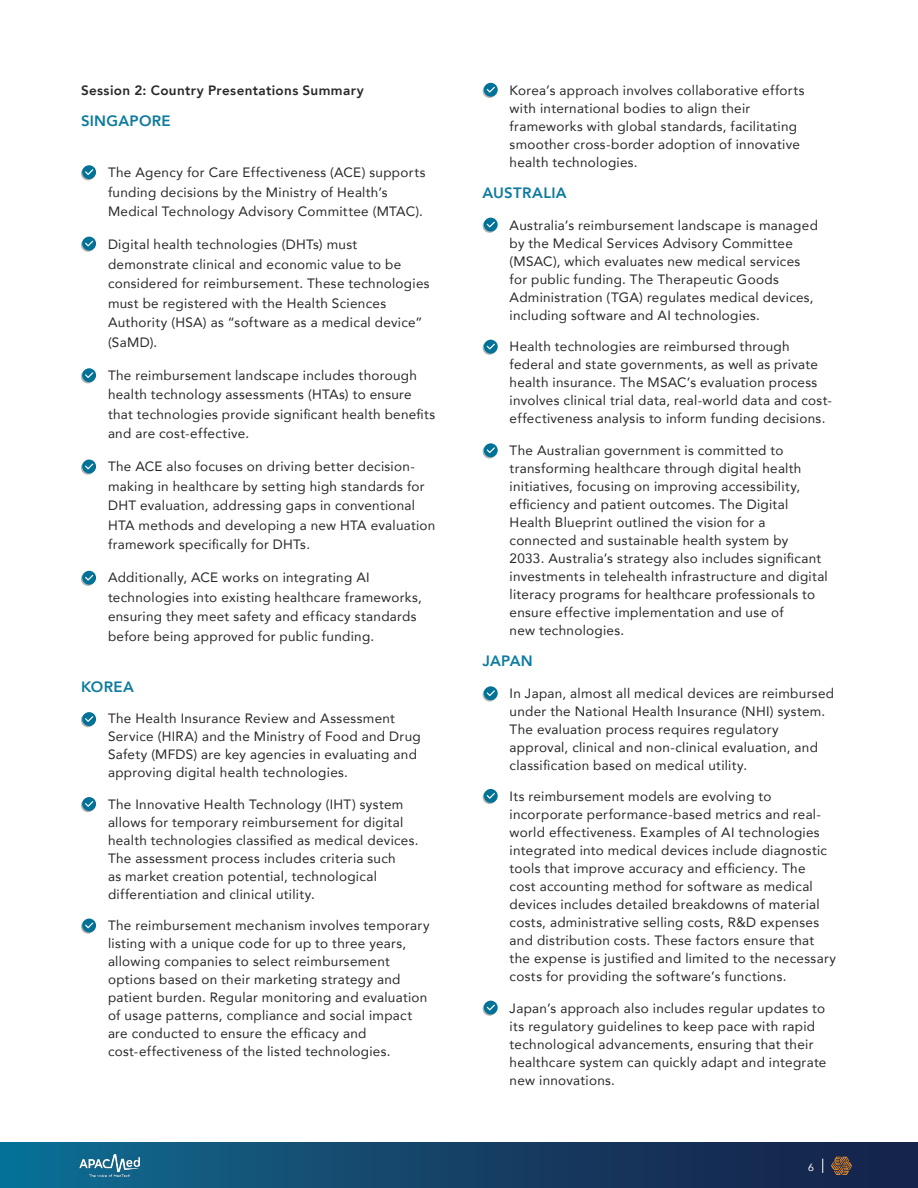
<style>
.page{position:relative;width:918px;height:1188px;background:#fff}
.page>*{position:absolute;margin:0;border:0;box-sizing:border-box;transform-origin:0 0}
.t1{font:800 15px "Avenir";letter-spacing:.02em;color:#0d7b9e}
.t2{font:13.5px/18px "Avenir";letter-spacing:.02em;color:#292829}
.t3{font:800 13.5px "Avenir";letter-spacing:.025em;color:#292829}
.t4{font:10.5px "Avenir";color:#fff}
</style>
<div class="page">
<div style="left:0;top:1143px;width:918px;height:45px;background:linear-gradient(to right,#106c91,#181c43)"></div>
<svg style="left:831px;top:1157px;width:21px;height:18px"></svg>
<svg style="left:822px;top:1159px;width:1px;height:14px"></svg>
<img style="left:80px;top:1154px;width:60px;height:23px">
<div style="left:81px;top:238px;width:14px;height:14px;background:#b2b2b2;border-radius:50%"></div>
<div style="left:82px;top:237px;width:14px;height:14px;background:#007298;border-radius:50%"></div>
<svg style="left:85px;top:241px;width:8px;height:5px"></svg>
<svg style="left:81px;top:461px;width:14px;height:14px"></svg>
<div style="left:82px;top:460px;width:14px;height:13px;background:#007298;border-radius:50%"></div>
<svg style="left:85px;top:464px;width:8px;height:5px"></svg>
<div style="left:81px;top:572px;width:14px;height:14px;background:#b2b2b2;border-radius:50%"></div>
<div style="left:82px;top:571px;width:14px;height:14px;background:#007298;border-radius:50%"></div>
<svg style="left:85px;top:575px;width:8px;height:6px"></svg>
<svg style="left:81px;top:167px;width:14px;height:13px"></svg>
<div style="left:82px;top:165px;width:14px;height:14px;background:#007298;border-radius:50%"></div>
<svg style="left:85px;top:169px;width:8px;height:6px"></svg>
<svg style="left:81px;top:370px;width:14px;height:13px"></svg>
<div style="left:82px;top:368px;width:14px;height:14px;background:#007298;border-radius:50%"></div>
<svg style="left:85px;top:372px;width:8px;height:6px"></svg>
<svg style="left:81px;top:798px;width:14px;height:14px"></svg>
<div style="left:82px;top:797px;width:14px;height:14px;background:#007298;border-radius:50%"></div>
<svg style="left:85px;top:801px;width:8px;height:6px"></svg>
<svg style="left:81px;top:713px;width:14px;height:14px"></svg>
<div style="left:82px;top:712px;width:14px;height:14px;background:#007298;border-radius:50%"></div>
<svg style="left:85px;top:716px;width:8px;height:6px"></svg>
<svg style="left:81px;top:920px;width:14px;height:14px"></svg>
<div style="left:82px;top:919px;width:14px;height:13px;background:#007298;border-radius:50%"></div>
<svg style="left:85px;top:923px;width:8px;height:5px"></svg>
<svg style="left:483px;top:1002px;width:14px;height:14px"></svg>
<div style="left:484px;top:1001px;width:14px;height:14px;background:#007298;border-radius:50%"></div>
<svg style="left:487px;top:1005px;width:8px;height:5px"></svg>
<svg style="left:483px;top:790px;width:14px;height:14px"></svg>
<div style="left:484px;top:789px;width:14px;height:14px;background:#007298;border-radius:50%"></div>
<svg style="left:487px;top:793px;width:8px;height:6px"></svg>
<svg style="left:483px;top:688px;width:14px;height:13px"></svg>
<div style="left:484px;top:686px;width:14px;height:14px;background:#007298;border-radius:50%"></div>
<svg style="left:487px;top:690px;width:8px;height:6px"></svg>
<svg style="left:483px;top:341px;width:14px;height:14px"></svg>
<div style="left:484px;top:340px;width:14px;height:14px;background:#007298;border-radius:50%"></div>
<svg style="left:487px;top:344px;width:8px;height:5px"></svg>
<svg style="left:483px;top:219px;width:14px;height:14px"></svg>
<div style="left:484px;top:218px;width:14px;height:14px;background:#007298;border-radius:50%"></div>
<svg style="left:487px;top:222px;width:8px;height:5px"></svg>
<svg style="left:483px;top:84px;width:14px;height:14px"></svg>
<div style="left:484px;top:83px;width:14px;height:14px;background:#007298;border-radius:50%"></div>
<svg style="left:487px;top:87px;width:8px;height:6px"></svg>
<svg style="left:483px;top:445px;width:14px;height:13px"></svg>
<div style="left:484px;top:443px;width:14px;height:14px;background:#007298;border-radius:50%"></div>
<svg style="left:487px;top:447px;width:8px;height:6px"></svg>
<p class="t3" style="left:81px;top:80px;width:284px">Session 2: Country Presentations Summary</p>
<p class="t1" style="left:81px;top:109px;width:91px">SINGAPORE</p>
<p class="t2" style="left:108px;top:162px;width:319px;line-height:19.5px;text-indent:-27px">• The Agency for Care Effectiveness (ACE) supports funding decisions by the Ministry of Health’s<br>Medical Technology Advisory Committee (MTAC).</p>
<p class="t2" style="left:108px;top:234px;width:323px;line-height:19.5px;text-indent:-27px">• Digital health technologies (DHTs) must demonstrate clinical and economic value to be considered for reimbursement. These technologies must be registered with the Health Sciences Authority (HSA) as “software as a medical device” (SaMD).</p>
<p class="t2" style="left:108px;top:365px;width:329px;line-height:19.5px;text-indent:-27px">• The reimbursement landscape includes thorough health technology assessments (HTAs) to ensure that technologies provide significant health benefits and are cost-effective.</p>
<p class="t2" style="left:108px;top:456px;width:329px;line-height:19.5px;text-indent:-27px">• The ACE also focuses on driving better decision&shy;making in healthcare by setting high standards for DHT evaluation, addressing gaps in conventional HTA methods and developing a new HTA evaluation framework specifically for DHTs.</p>
<p class="t2" style="left:108px;top:567px;width:315px;line-height:19.5px;text-indent:-27px">• Additionally, ACE works on integrating AI technologies into existing healthcare frameworks, ensuring they meet safety and efficacy standards before being approved for public funding.</p>
<p class="t1" style="left:81px;top:675px;width:54px">KOREA</p>
<p class="t2" style="left:108px;top:709px;width:314px;text-indent:-27px">• The Health Insurance Review and Assessment Service (HIRA) and the Ministry of Food and Drug Safety (MFDS) are key agencies in evaluating and approving digital health technologies.</p>
<p class="t2" style="left:108px;top:795px;width:312px;text-indent:-27px">• The Innovative Health Technology (IHT) system allows for temporary reimbursement for digital health technologies classified as medical devices.<br>The assessment process includes criteria such<br>as market creation potential, technological differentiation and clinical utility.</p>
<p class="t2" style="left:108px;top:916px;width:323px;text-indent:-27px">• The reimbursement mechanism involves temporary listing with a unique code for up to three years, allowing companies to select reimbursement options based on their marketing strategy and patient burden. Regular monitoring and evaluation of usage patterns, compliance and social impact are conducted to ensure the efficacy and cost-effectiveness of the listed technologies.</p>
<p class="t2" style="left:510px;top:81px;width:296px;text-indent:-27px">• Korea’s approach involves collaborative efforts with international bodies to align their frameworks with global standards, facilitating smoother cross-border adoption of innovative health technologies.</p>
<p class="t1" style="left:483px;top:181px;width:86px">AUSTRALIA</p>
<p class="t2" style="left:510px;top:216px;width:310px;text-indent:-27px">• Australia’s reimbursement landscape is managed by the Medical Services Advisory Committee (MSAC), which evaluates new medical services for public funding. The Therapeutic Goods Administration (TGA) regulates medical devices, including software and AI technologies.</p>
<p class="t2" style="left:510px;top:337px;width:324px;text-indent:-27px">• Health technologies are reimbursed through federal and state governments, as well as private health insurance. The MSAC’s evaluation process involves clinical trial data, real-world data and cost&shy;effectiveness analysis to inform funding decisions.</p>
<p class="t2" style="left:510px;top:441px;width:320px;text-indent:-27px">• The Australian government is committed to transforming healthcare through digital health initiatives, focusing on improving accessibility, efficiency and patient outcomes. The Digital Health Blueprint outlined the vision for a connected and sustainable health system by<br>2033. Australia’s strategy also includes significant investments in telehealth infrastructure and digital literacy programs for healthcare professionals to ensure effective implementation and use of<br>new technologies.</p>
<p class="t1" style="left:483px;top:649px;width:52px">JAPAN</p>
<p class="t2" style="left:510px;top:684px;width:326px;text-indent:-27px">• In Japan, almost all medical devices are reimbursed under the National Health Insurance (NHI) system.<br>The evaluation process requires regulatory approval, clinical and non-clinical evaluation, and classification based on medical utility.</p>
<p class="t2" style="left:510px;top:787px;width:328px;text-indent:-27px">• Its reimbursement models are evolving to incorporate performance-based metrics and real&shy;world effectiveness. Examples of AI technologies integrated into medical devices include diagnostic tools that improve accuracy and efficiency. The<br>cost accounting method for software as medical devices includes detailed breakdowns of material costs, administrative selling costs, R&amp;D expenses and distribution costs. These factors ensure that the expense is justified and limited to the necessary costs for providing the software’s functions.</p>
<p class="t2" style="left:510px;top:999px;width:318px;text-indent:-27px">• Japan’s approach also includes regular updates to its regulatory guidelines to keep pace with rapid technological advancements, ensuring that their healthcare system can quickly adapt and integrate new innovations.</p>
<p class="t4" style="left:808px;top:1159px;width:7px">6</p>
</div>
